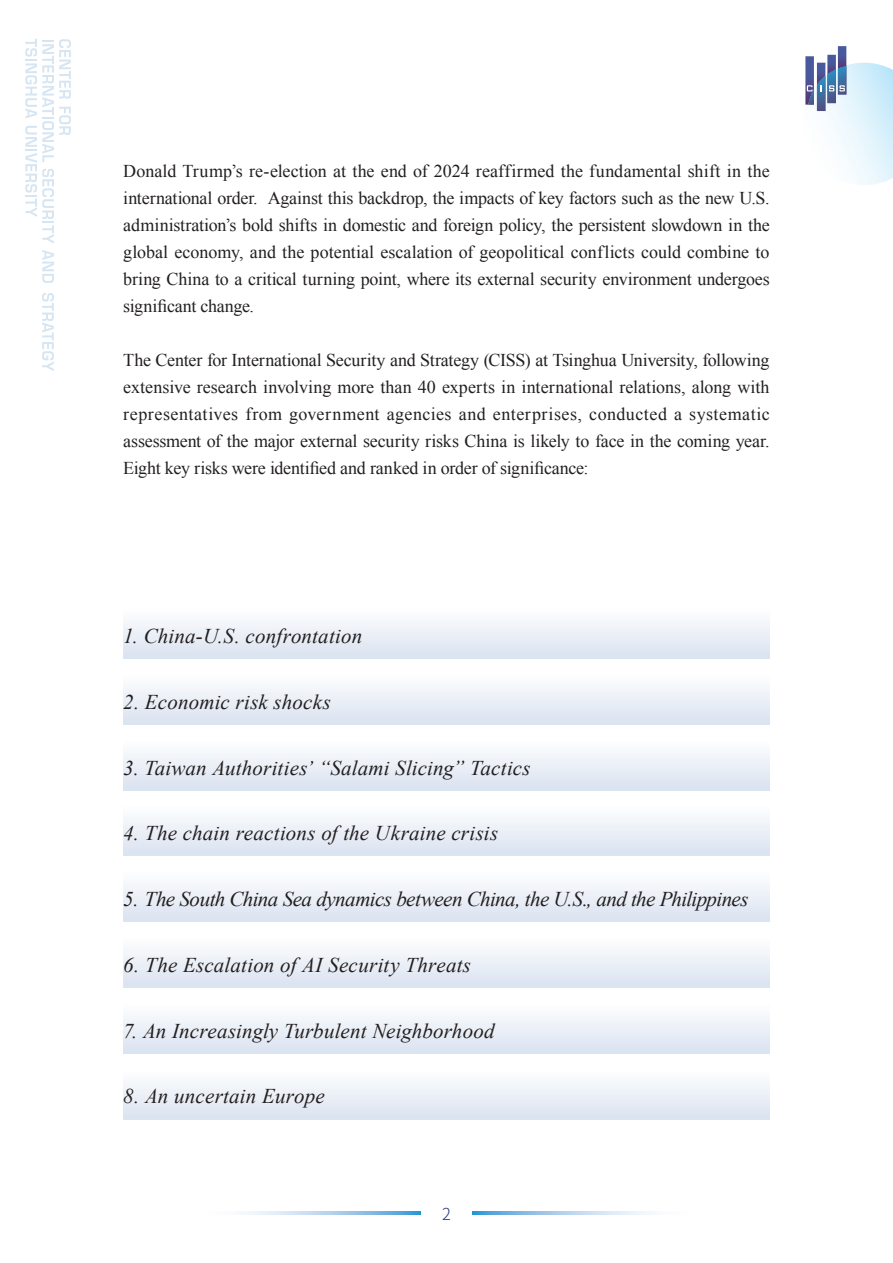
<style>
.page{position:relative;width:893px;height:1263px;background:#fff}
.page>*{position:absolute;margin:0;border:0;box-sizing:border-box;transform-origin:0 0}
.t1{font:italic 21px "Times New Roman";letter-spacing:.005em;color:#231f20}
.t2{font:italic 21px "Times New Roman";letter-spacing:-.025em;color:#231f20}
.t3{font:18px/27px "Times New Roman";letter-spacing:-.01em;color:#231f20;text-align:justify}
.t4{font:300 16.5px "Source Han Sans CN";color:#2b3980}
</style>
<div class="page">
<img style="left:817px;top:63px;width:74px;height:122px">
<svg style="left:805px;top:46px;width:41px;height:65px"></svg>
<img style="left:473px;top:1212px;width:178px;height:2px">
<img style="left:243px;top:1212px;width:177px;height:2px">
<svg style="left:42px;top:293px;width:12px;height:78px"></svg>
<svg style="left:42px;top:250px;width:12px;height:33px"></svg>
<svg style="left:25px;top:39px;width:46px;height:205px"></svg>
<p class="t3" style="left:123px;top:157px;width:648px">Donald Trump’s re-election at the end of 2024 reaffirmed the fundamental shift in the international order. Against this backdrop, the impacts of key factors such as the new U.S. administration’s bold shifts in domestic and foreign policy, the persistent slowdown in the global economy, and the potential escalation of geopolitical conflicts could combine to bring China to a critical turning point, where its external security environment undergoes significant change.</p>
<p class="t3" style="left:123px;top:346px;width:648px">The Center for International Security and Strategy (CISS) at Tsinghua University, following extensive research involving more than 40 experts in international relations, along with representatives from government agencies and enterprises, conducted a systematic assessment of the major external security risks China is likely to face in the coming year.<br>Eight key risks were identified and ranked in order of significance:</p>
<p class="t1" style="left:123px;top:622px;width:241px">1. China-U.S. confrontation</p>
<p class="t1" style="left:123px;top:687px;width:209px">2. Economic risk shocks</p>
<p class="t1" style="left:123px;top:753px;width:409px">3. Taiwan Authorities’ “Salami Slicing” Tactics</p>
<p class="t1" style="left:123px;top:819px;width:376px">4. The chain reactions of the Ukraine crisis</p>
<p class="t2" style="left:123px;top:884px;width:627px">5. The South China Sea dynamics between China, the U.S., and the Philippines</p>
<p class="t1" style="left:123px;top:950px;width:349px">6. The Escalation of AI Security Threats</p>
<p class="t1" style="left:123px;top:1016px;width:373px">7. An Increasingly Turbulent Neighborhood</p>
<p class="t1" style="left:123px;top:1082px;width:203px">8. An uncertain Europe</p>
<p class="t4" style="left:442px;top:1204px;width:10px">2</p>
</div>
